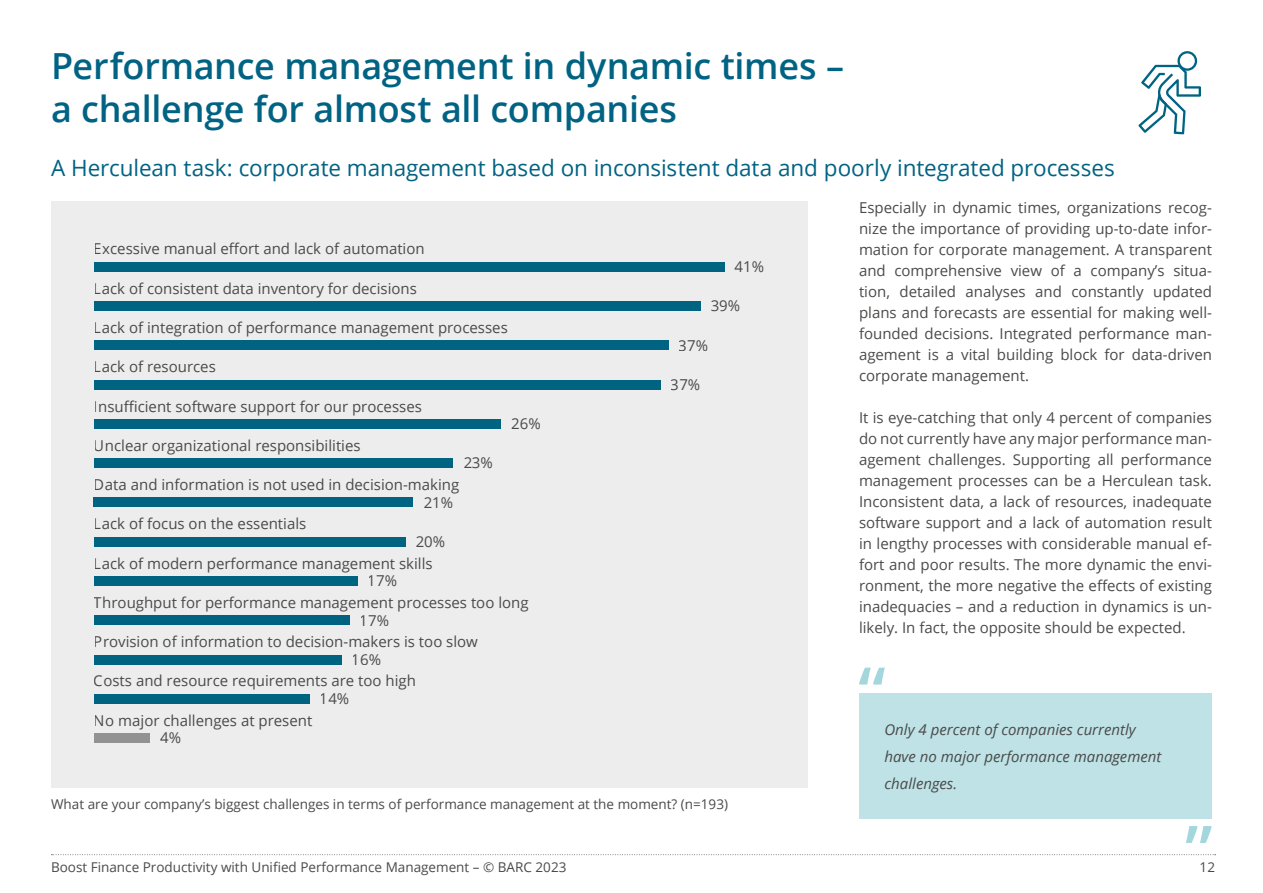
<style>
.page{position:relative;width:1263px;height:893px;background:#fff}
.page>*{position:absolute;margin:0;border:0;box-sizing:border-box;transform-origin:0 0}
.t1{font:600 36px/43.5px "Open Sans";letter-spacing:-.01em;color:#006383}
.t2{font:22.5px "Open Sans";letter-spacing:-.005em;color:#006383}
.t3{font:15px/21px "Open Sans";color:#4a4a49;text-align:justify}
.t4{font:italic 15px/27px "Open Sans";color:#4a4a49}
.t5{font:13.5px "Open Sans";color:#4a4a49}
</style>
<div class="page">
<svg style="left:51px;top:854px;width:1165px;height:1px"></svg>
<svg style="left:1138px;top:51px;width:63px;height:83px"></svg>
<div style="left:51px;top:201px;width:757px;height:587px;background:#ededed"></div>
<div style="left:94px;top:262px;width:630px;height:10px;background:#006382"></div>
<div style="left:94px;top:301px;width:606px;height:10px;background:#006382"></div>
<div style="left:94px;top:340px;width:574px;height:10px;background:#006382"></div>
<div style="left:94px;top:380px;width:566px;height:10px;background:#006382"></div>
<div style="left:94px;top:419px;width:407px;height:10px;background:#006382"></div>
<div style="left:94px;top:458px;width:359px;height:10px;background:#006382"></div>
<div style="left:94px;top:498px;width:319px;height:9px;background:#006382"></div>
<div style="left:94px;top:537px;width:311px;height:10px;background:#006382"></div>
<div style="left:94px;top:576px;width:263px;height:10px;background:#006382"></div>
<div style="left:94px;top:615px;width:255px;height:10px;background:#006382"></div>
<div style="left:94px;top:655px;width:247px;height:9px;background:#006382"></div>
<div style="left:94px;top:694px;width:215px;height:10px;background:#006382"></div>
<div style="left:94px;top:733px;width:56px;height:10px;background:#929292"></div>
<div style="left:859px;top:694px;width:352px;height:125px;background:#bee2e6"></div>
<svg style="left:859px;top:668px;width:26px;height:17px"></svg>
<svg style="left:1186px;top:826px;width:25px;height:17px"></svg>
<h1 class="t1" style="left:51px;top:43px;width:794px">Performance management in dynamic times – a challenge for almost all companies</h1>
<h2 class="t2" style="left:51px;top:153px;width:1065px">A Herculean task: corporate management based on inconsistent data and poorly integrated processes</h2>
<p class="t3" style="left:94px;top:238px;width:332px">Excessive manual effort and lack of automation</p>
<p class="t3" style="left:94px;top:277px;width:324px">Lack of consistent data inventory for decisions</p>
<p class="t3" style="left:94px;top:317px;width:415px">Lack of integration of performance management processes</p>
<p class="t3" style="left:94px;top:356px;width:123px">Lack of resources</p>
<p class="t3" style="left:94px;top:395px;width:329px">Insufficient software support for our processes</p>
<p class="t3" style="left:94px;top:434px;width:268px">Unclear organizational responsibilities</p>
<p class="t3" style="left:94px;top:474px;width:367px">Data and information is not used in decision-making</p>
<p class="t3" style="left:94px;top:513px;width:214px">Lack of focus on the essentials</p>
<p class="t3" style="left:94px;top:552px;width:340px">Lack of modern performance management skills</p>
<p class="t3" style="left:94px;top:591px;width:436px">Throughput for performance management processes too long</p>
<p class="t3" style="left:94px;top:631px;width:385px">Provision of information to decision-makers is too slow</p>
<p class="t3" style="left:94px;top:670px;width:323px">Costs and resource requirements are too high</p>
<p class="t3" style="left:94px;top:709px;width:220px">No major challenges at present</p>
<p class="t3" style="left:511px;top:413px;width:31px">26%</p>
<p class="t3" style="left:463px;top:452px;width:31px">23%</p>
<p class="t3" style="left:423px;top:491px;width:31px">21%</p>
<p class="t3" style="left:415px;top:531px;width:31px">20%</p>
<p class="t3" style="left:368px;top:570px;width:31px">17%</p>
<p class="t3" style="left:360px;top:609px;width:31px">17%</p>
<p class="t3" style="left:352px;top:648px;width:31px">16%</p>
<p class="t3" style="left:320px;top:688px;width:31px">14%</p>
<p class="t3" style="left:160px;top:727px;width:22px">4%</p>
<p class="t3" style="left:734px;top:256px;width:31px">41%</p>
<p class="t3" style="left:711px;top:295px;width:31px">39%</p>
<p class="t3" style="left:679px;top:334px;width:31px">37%</p>
<p class="t3" style="left:671px;top:374px;width:31px">37%</p>
<p class="t5" style="left:51px;top:795px;width:678px">What are your company’s biggest challenges in terms of performance management at the moment? (n=193)</p>
<p class="t3" style="left:859px;top:196px;width:354px">Especially in dynamic times, organizations recog&shy;nize the importance of providing up-to-date infor&shy;mation for corporate management. A transparent and comprehensive view of a company’s situa&shy;tion, detailed analyses and constantly updated plans and forecasts are essential for making well&shy;founded decisions. Integrated performance man&shy;agement is a vital building block for data-driven corporate management.</p>
<p class="t3" style="left:859px;top:406px;width:354px">It is eye-catching that only 4 percent of companies do not currently have any major performance man&shy;agement challenges. Supporting all performance management processes can be a Herculean task.<br>Inconsistent data, a lack of resources, inadequate software support and a lack of automation result in lengthy processes with considerable manual ef&shy;fort and poor results. The more dynamic the envi&shy;ronment, the more negative the effects of existing inadequacies – and a reduction in dynamics is un&shy;likely. In fact, the opposite should be expected.</p>
<p class="t4" style="left:884px;top:716px;width:278px">Only 4 percent of companies currently have no major performance management challenges.</p>
<p class="t5" style="left:51px;top:858px;width:517px">Boost Finance Productivity with Unified Performance Management – © BARC 2023</p>
<p class="t5" style="left:1199px;top:858px;width:17px">12</p>
</div>
